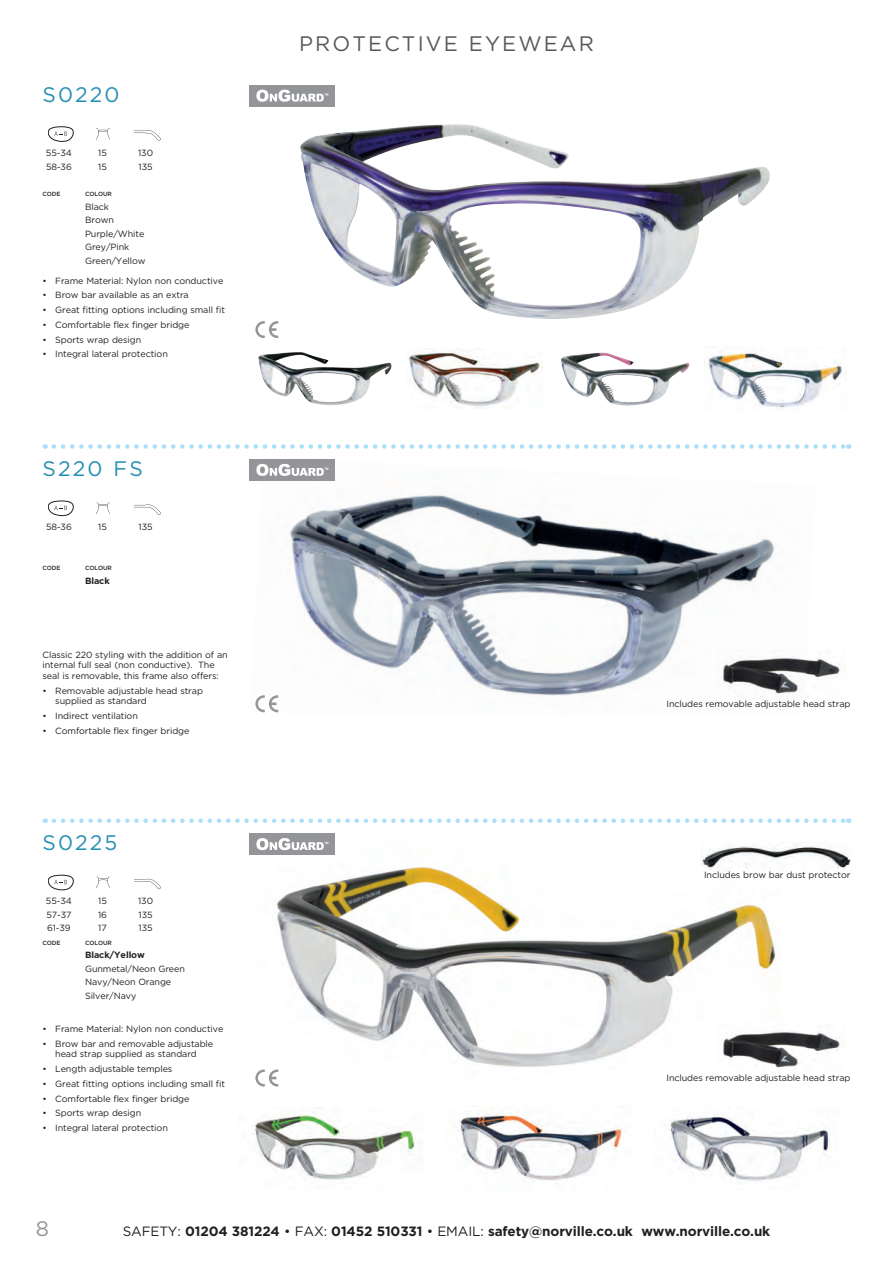
<style>
.page{position:relative;width:893px;height:1263px;background:#fff}
.page>*{position:absolute;margin:0;border:0;box-sizing:border-box;transform-origin:0 0}
.Title_Grey{font:21px "Gotham";letter-spacing:.1em;color:#57585a}
.Frame_name{font:21px "Gotham";letter-spacing:.1em;color:#258fb2}
.Frame_name-2{font:21px "Gotham";color:#939598}
.Body_copy_sans{font:700 13.5px "Gotham";letter-spacing:-.01em;color:#231f20}
.Measurements{font:9px/10.5px "Gotham";letter-spacing:-.01em;color:#231f20;text-align:center}
.Information{font:9px/10.5px "Gotham";letter-spacing:-.01em;color:#231f20}
.Code___colour{font:9px "Gotham";letter-spacing:-.01em;color:#231f20}
.Code___colour_Bold{font:700 9px "Gotham";letter-spacing:-.01em;color:#231f20}
.Code___colour_Header{font:500 6px "Gotham";letter-spacing:-.01em;color:#231f20}
.s1{font-weight:400}
</style>
<div class="page">
<svg style="left:54px;top:818px;width:795px;height:5px"></svg>
<svg style="left:54px;top:444px;width:795px;height:5px"></svg>
<img style="left:249px;top:836px;width:527px;height:251px">
<img style="left:250px;top:480px;width:525px;height:233px">
<svg style="left:255px;top:1069px;width:23px;height:17px"></svg>
<svg style="left:134px;top:504px;width:27px;height:11px"></svg>
<svg style="left:96px;top:502px;width:14px;height:12px"></svg>
<svg style="left:48px;top:501px;width:26px;height:15px"></svg>
<div style="left:250px;top:833px;width:85px;height:22px;background:#939598"></div>
<svg style="left:256px;top:838px;width:72px;height:12px"></svg>
<img style="left:300px;top:124px;width:470px;height:195px">
<svg style="left:255px;top:321px;width:23px;height:17px"></svg>
<svg style="left:134px;top:130px;width:27px;height:11px"></svg>
<svg style="left:96px;top:128px;width:14px;height:12px"></svg>
<svg style="left:48px;top:126px;width:26px;height:16px"></svg>
<div style="left:250px;top:85px;width:85px;height:21px;background:#939598"></div>
<svg style="left:256px;top:90px;width:72px;height:12px"></svg>
<img style="left:453px;top:1105px;width:169px;height:76px">
<img style="left:668px;top:1114px;width:162px;height:67px">
<img style="left:252px;top:1107px;width:171px;height:73px">
<img style="left:718px;top:649px;width:124px;height:50px">
<svg style="left:134px;top:879px;width:27px;height:10px"></svg>
<svg style="left:96px;top:876px;width:14px;height:12px"></svg>
<svg style="left:48px;top:875px;width:26px;height:15px"></svg>
<svg style="left:255px;top:695px;width:23px;height:17px"></svg>
<div style="left:250px;top:459px;width:85px;height:21px;background:#939598"></div>
<svg style="left:256px;top:464px;width:72px;height:12px"></svg>
<img style="left:702px;top:842px;width:148px;height:29px">
<img style="left:561px;top:352px;width:129px;height:54px">
<img style="left:407px;top:350px;width:136px;height:59px">
<img style="left:258px;top:352px;width:134px;height:53px">
<img style="left:704px;top:346px;width:143px;height:65px">
<img style="left:718px;top:1023px;width:124px;height:50px">
<p class="Frame_name" style="left:43px;top:81px;width:79px">S0220</p>
<p class="Measurements" style="left:46px;top:147px;width:27px">55-34</p>
<p class="Measurements" style="left:98px;top:147px;width:10px">15</p>
<p class="Measurements" style="left:138px;top:147px;width:16px">130</p>
<p class="Measurements" style="left:46px;top:161px;width:27px">58-36</p>
<p class="Measurements" style="left:98px;top:161px;width:10px">15</p>
<p class="Measurements" style="left:139px;top:161px;width:16px">135</p>
<p class="Code___colour_Header" style="left:43px;top:190px;width:20px">CODE</p>
<p class="Code___colour_Header" style="left:85px;top:190px;width:28px">COLOUR</p>
<p class="Code___colour" style="left:85px;top:201px;width:25px">Black</p>
<p class="Code___colour" style="left:85px;top:214px;width:30px">Brown</p>
<p class="Code___colour" style="left:85px;top:228px;width:61px">Purple/White</p>
<p class="Code___colour" style="left:85px;top:241px;width:46px">Grey/Pink</p>
<p class="Code___colour" style="left:85px;top:255px;width:62px">Green/Yellow</p>
<p class="Information" style="left:43px;top:275px;width:182px">• Frame Material: Nylon non conductive</p>
<p class="Information" style="left:43px;top:290px;width:148px">• Brow bar available as an extra</p>
<p class="Information" style="left:43px;top:304px;width:184px">• Great fitting options including small fit</p>
<p class="Information" style="left:43px;top:319px;width:148px">• Comfortable flex finger bridge</p>
<p class="Information" style="left:43px;top:334px;width:100px">• Sports wrap design</p>
<p class="Information" style="left:43px;top:349px;width:127px">• Integral lateral protection</p>
<p class="Frame_name" style="left:43px;top:455px;width:102px">S220 FS</p>
<p class="Measurements" style="left:46px;top:522px;width:27px">58-36</p>
<p class="Measurements" style="left:98px;top:522px;width:10px">15</p>
<p class="Measurements" style="left:139px;top:522px;width:16px">135</p>
<p class="Code___colour_Header" style="left:43px;top:564px;width:20px">CODE</p>
<p class="Code___colour_Header" style="left:85px;top:564px;width:28px">COLOUR</p>
<p class="Code___colour_Bold" style="left:85px;top:575px;width:26px">Black</p>
<p class="Information" style="left:43px;top:649px;width:187px">Classic 220 styling with the addition of an internal full seal (non conductive). The seal is removable, this frame also offers:</p>
<p class="Information" style="left:55px;top:685px;width:149px;text-indent:-13px">• Removable adjustable head strap supplied as standard</p>
<p class="Information" style="left:43px;top:710px;width:97px">• Indirect ventilation</p>
<p class="Information" style="left:43px;top:725px;width:148px">• Comfortable flex finger bridge</p>
<p class="Frame_name" style="left:43px;top:829px;width:76px">S0225</p>
<p class="Measurements" style="left:46px;top:896px;width:27px">55-34</p>
<p class="Measurements" style="left:98px;top:896px;width:10px">15</p>
<p class="Measurements" style="left:138px;top:896px;width:16px">130</p>
<p class="Measurements" style="left:46px;top:909px;width:27px">57-37</p>
<p class="Measurements" style="left:98px;top:909px;width:10px">16</p>
<p class="Measurements" style="left:139px;top:909px;width:16px">135</p>
<p class="Measurements" style="left:47px;top:923px;width:25px">61-39</p>
<p class="Measurements" style="left:98px;top:923px;width:10px">17</p>
<p class="Measurements" style="left:139px;top:923px;width:16px">135</p>
<p class="Code___colour_Header" style="left:43px;top:938px;width:20px">CODE</p>
<p class="Code___colour_Header" style="left:85px;top:938px;width:28px">COLOUR</p>
<p class="Code___colour_Bold" style="left:85px;top:949px;width:61px">Black/Yellow</p>
<p class="Code___colour" style="left:85px;top:963px;width:101px">Gunmetal/Neon Green</p>
<p class="Code___colour" style="left:85px;top:976px;width:88px">Navy/Neon Orange</p>
<p class="Code___colour" style="left:85px;top:990px;width:53px">Silver/Navy</p>
<p class="Measurements" style="left:43px;top:1023px;width:182px">• Frame Material: Nylon non conductive</p>
<p class="Measurements" style="left:43px;top:1038px;width:172px">• Brow bar and removable adjustable head strap supplied as standard</p>
<p class="Measurements" style="left:43px;top:1063px;width:131px">• Length adjustable temples</p>
<p class="Measurements" style="left:43px;top:1078px;width:184px">• Great fitting options including small fit</p>
<p class="Measurements" style="left:43px;top:1093px;width:148px">• Comfortable flex finger bridge</p>
<p class="Measurements" style="left:43px;top:1108px;width:100px">• Sports wrap design</p>
<p class="Measurements" style="left:43px;top:1122px;width:127px">• Integral lateral protection</p>
<p class="Title_Grey" style="left:299px;top:30px;width:296px">PROTECTIVE EYEWEAR</p>
<p class="Measurements" style="left:666px;top:698px;width:185px">Includes removable adjustable head strap</p>
<p class="Measurements" style="left:704px;top:870px;width:148px">Includes brow bar dust protector</p>
<p class="Measurements" style="left:666px;top:1072px;width:185px">Includes removable adjustable head strap</p>
<p class="Frame_name-2" style="left:36px;top:1215px;width:15px">8</p>
<p class="Body_copy_sans" style="left:123px;top:1222px;width:649px"><span class="s1">SAFETY:</span> 01204 381224 <span class="s1">• FAX:</span> 01452 510331 <span class="s1">• EMAIL:</span> safety@norville.co.uk www.norville.co.uk</p>
</div>
